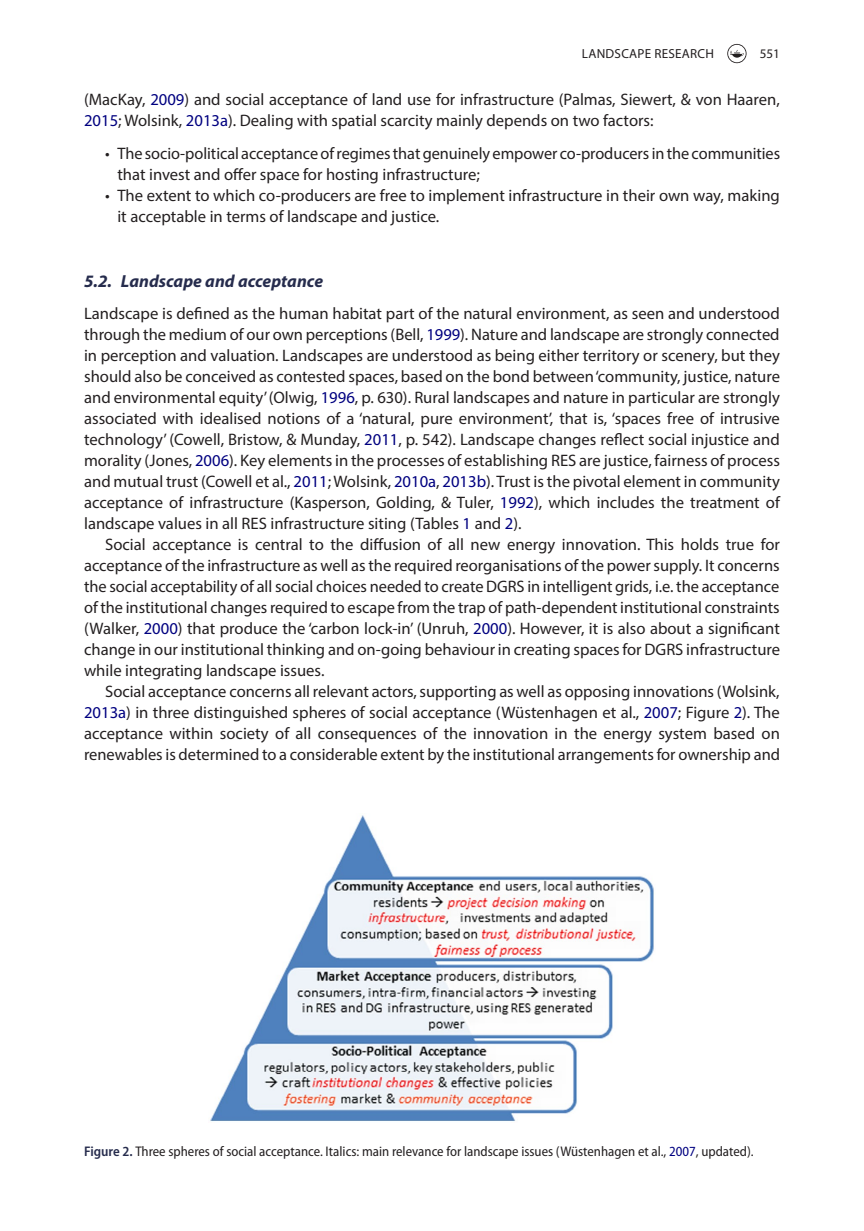
<style>
.page{position:relative;width:864px;height:1231px;background:#fff}
.page>*{position:absolute;margin:0;border:0;box-sizing:border-box;transform-origin:0 0}
.t1{font:italic 700 17.5px "Myriad Pro";color:#262c4d}
.t2{font:16.62px/21px "Myriad Pro";color:#231f20}
.t3{font:semi-condensed 14px "Myriad Pro";color:#231f20}
.t4{font:13.12px "Myriad Pro";letter-spacing:.02em;color:#231f20}
.s1{color:#000080}
.s2{font-weight:600;color:#262c4d}
</style>
<div class="page">
<svg style="left:727px;top:44px;width:19px;height:19px"></svg>
<img style="left:210px;top:815px;width:444px;height:307px">
<p class="t4" style="left:581px;top:45px;width:133px">LANDSCAPE RESEARCH</p>
<p class="t4" style="left:759px;top:45px;width:22px">551</p>
<p class="t2" style="left:84px;top:89px;width:697px">(MacKay, <span class="s1">2009</span>) and social acceptance of land use for infrastructure (Palmas, Siewert, &amp; von Haaren,<br><span class="s1">2015</span>; Wolsink, <span class="s1">2013a</span>). Dealing with spatial scarcity mainly depends on two factors:</p>
<p class="t2" style="left:117px;top:143px;width:664px;text-indent:-12px">• The socio-political acceptance of regimes that genuinely empower co-producers in the communities that invest and offer space for hosting infrastructure;</p>
<p class="t2" style="left:117px;top:185px;width:663px;text-indent:-12px">• The extent to which co-producers are free to implement infrastructure in their own way, making it acceptable in terms of landscape and justice.</p>
<p class="t1" style="left:84px;top:270px;width:240px">5.2. Landscape and acceptance</p>
<p class="t2" style="left:84px;top:302px;width:697px;text-align:justify">Landscape is defined as the human habitat part of the natural environment, as seen and understood through the medium of our own perceptions (Bell, <span class="s1">1999</span>). Nature and landscape are strongly connected in perception and valuation. Landscapes are understood as being either territory or scenery, but they should also be conceived as contested spaces, based on the bond between ‘community, justice, nature and environmental equity’ (Olwig, <span class="s1">1996</span>, p. 630). Rural landscapes and nature in particular are strongly associated with idealised notions of a ‘natural, pure environment’, that is, ‘spaces free of intrusive technology’ (Cowell, Bristow, &amp; Munday, <span class="s1">2011</span>, p. 542). Landscape changes reflect social injustice and morality (Jones, <span class="s1">2006</span>). Key elements in the processes of establishing RES are justice, fairness of process and mutual trust (Cowell et al., <span class="s1">2011</span>; Wolsink, <span class="s1">2010a</span>, <span class="s1">2013b</span>). Trust is the pivotal element in community acceptance of infrastructure (Kasperson, Golding, &amp; Tuler, <span class="s1">1992</span>), which includes the treatment of landscape values in all RES infrastructure siting (Tables <span class="s1">1</span> and <span class="s1">2</span>).</p>
<p class="t2" style="left:84px;top:533px;width:697px;text-align:justify;text-indent:21px">Social acceptance is central to the diffusion of all new energy innovation. This holds true for acceptance of the infrastructure as well as the required reorganisations of the power supply. It concerns the social acceptability of all social choices needed to create DGRS in intelligent grids, i.e. the acceptance of the institutional changes required to escape from the trap of path-dependent institutional constraints (Walker, <span class="s1">2000</span>) that produce the ‘carbon lock-in’ (Unruh, <span class="s1">2000</span>). However, it is also about a significant change in our institutional thinking and on-going behaviour in creating spaces for DGRS infrastructure while integrating landscape issues.</p>
<p class="t2" style="left:84px;top:680px;width:697px;text-align:justify;text-indent:21px">Social acceptance concerns all relevant actors, supporting as well as opposing innovations (Wolsink, <span class="s1">2013a</span>) in three distinguished spheres of social acceptance (Wüstenhagen et al., <span class="s1">2007</span>; Figure <span class="s1">2</span>). The acceptance within society of all consequences of the innovation in the energy system based on renewables is determined to a considerable extent by the institutional arrangements for ownership and</p>
<p class="t3" style="left:84px;top:1143px;width:670px"><span class="s2">Figure 2.</span> Three spheres of social acceptance. Italics: main relevance for landscape issues (Wüstenhagen et al., <span class="s1">2007</span>, updated).</p>
</div>
